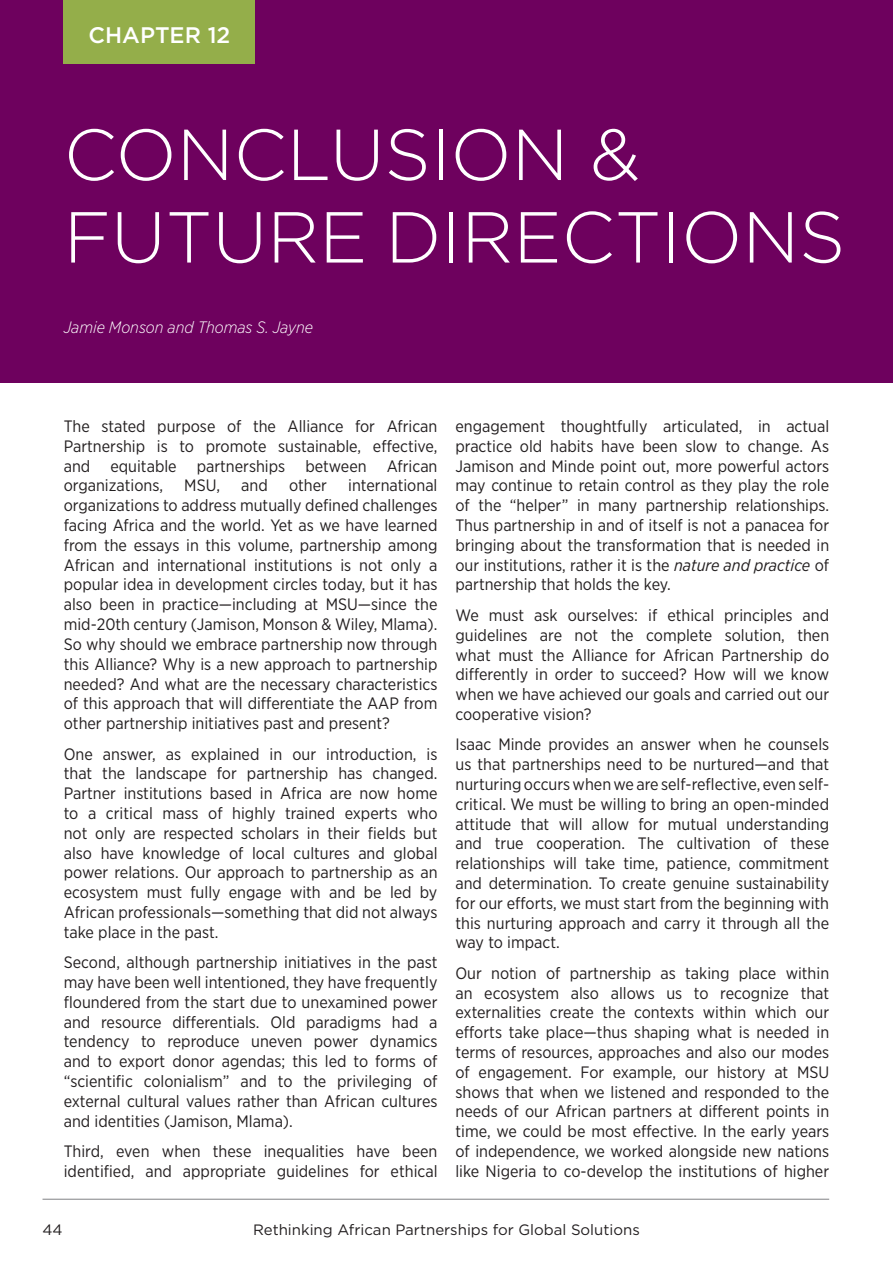
<style>
.page{position:relative;width:893px;height:1263px;background:#fff}
.page>*{position:absolute;margin:0;border:0;box-sizing:border-box;transform-origin:0 0}
.Section_Header{font:300 72px/82.5px "Gotham";color:#fff}
.Heading_4{font:500 22.5px "Gotham";color:#fff}
.Paragraph{font:16.5px/19.8px "Gotham Narrow";color:#231f20;text-align:justify}
.Paragraph-2{font:italic 300 16.5px "Gotham Narrow";color:#fff}
.t1{font:15px "Gotham";color:#231f20}
.s1{font-style:italic}
</style>
<div class="page">
<hr style="left:43px;top:1199px;width:786px;height:1px;background:#808285">
<div style="left:0;top:0;width:893px;height:383px;background:#6e015e"></div>
<div style="left:64px;top:0;width:191px;height:64px;background:#94ae4a"></div>
<p class="Heading_4" style="left:89px;top:21px;width:143px">CHAPTER 12</p>
<p class="Section_Header" style="left:64px;top:113px;width:783px">CONCLUSION &amp;<br>FUTURE DIRECTIONS</p>
<p class="Paragraph-2" style="left:64px;top:317px;width:251px">Jamie Monson and Thomas S. Jayne</p>
<p class="Paragraph" style="left:64px;top:416px;width:375px">The stated purpose of the Alliance for African Partnership is to promote sustainable, effective, and equitable partnerships between African organizations,</p>
<p class="Paragraph" style="left:64px;top:475px;width:375px;text-indent:284px">international organizations to address mutually defined challenges facing Africa and the world. Yet as we have learned from the essays in this volume, partnership among African and international institutions is not only a popular idea in development circles today, but it has also been in practice—including at MSU—since the mid-20th century (Jamison, Monson &amp; Wiley, Mlama).<br>So why should we embrace partnership now through this Alliance? Why is a new approach to partnership needed? And what are the necessary characteristics of this approach that will differentiate the AAP from other partnership initiatives past and present?</p>
<p class="Paragraph" style="left:64px;top:743px;width:375px">One answer, as explained in our introduction, is that the landscape for partnership has changed.<br>Partner institutions based in Africa are now home to a critical mass of highly trained experts who not only are respected scholars in their fields but also have knowledge of local cultures and global power relations. Our approach to partnership as an ecosystem must fully engage with and be led by African professionals—something that did not always take place in the past.</p>
<p class="Paragraph" style="left:64px;top:952px;width:375px">Second, although partnership initiatives in the past may have been well intentioned, they have frequently floundered from the start due to unexamined power and resource differentials. Old paradigms had a tendency to reproduce uneven power dynamics and to export donor agendas; this led to forms of “scientific colonialism” and to the privileging of external cultural values rather than African cultures and identities (Jamison, Mlama).</p>
<p class="Paragraph" style="left:64px;top:1141px;width:375px">Third, even when these inequalities have been identified, and appropriate guidelines for ethical</p>
<p class="Paragraph" style="left:184px;top:475px;width:37px">MSU,</p>
<p class="Paragraph" style="left:241px;top:475px;width:28px">and</p>
<p class="Paragraph" style="left:289px;top:475px;width:39px">other</p>
<p class="Paragraph" style="left:455px;top:416px;width:375px">engagement thoughtfully articulated, in actual practice old habits have been slow to change. As Jamison and Minde point out, more powerful actors may continue to retain control as they play the role of the “helper” in many partnership relationships.<br>Thus partnership in and of itself is not a panacea for bringing about the transformation that is needed in our institutions, rather it is the <span class="s1">nature and practice</span> of partnership that holds the key.</p>
<p class="Paragraph" style="left:455px;top:605px;width:375px">We must ask ourselves: if ethical principles and guidelines are not the complete solution, then what must the Alliance for African Partnership do differently in order to succeed? How will we know when we have achieved our goals and carried out our cooperative vision?</p>
<p class="Paragraph" style="left:455px;top:734px;width:375px">Isaac Minde provides an answer when he counsels us that partnerships need to be nurtured—and that nurturing occurs when we are self-reflective, even self&shy;critical. We must be willing to bring an open-minded attitude that will allow for mutual understanding and true cooperation. The cultivation of these relationships will take time, patience, commitment and determination. To create genuine sustainability for our efforts, we must start from the beginning with this nurturing approach and carry it through all the way to impact.</p>
<p class="Paragraph" style="left:455px;top:963px;width:375px">Our notion of partnership as taking place within an ecosystem also allows us to recognize that externalities create the contexts within which our efforts take place—thus shaping what is needed in terms of resources, approaches and also our modes of engagement. For example, our history at MSU shows that when we listened and responded to the needs of our African partners at different points in time, we could be most effective. In the early years of independence, we worked alongside new nations like Nigeria to co-develop the institutions of higher</p>
<p class="t1" style="left:43px;top:1220px;width:22px">44</p>
<p class="t1" style="left:253px;top:1220px;width:388px">Rethinking African Partnerships for Global Solutions</p>
</div>
